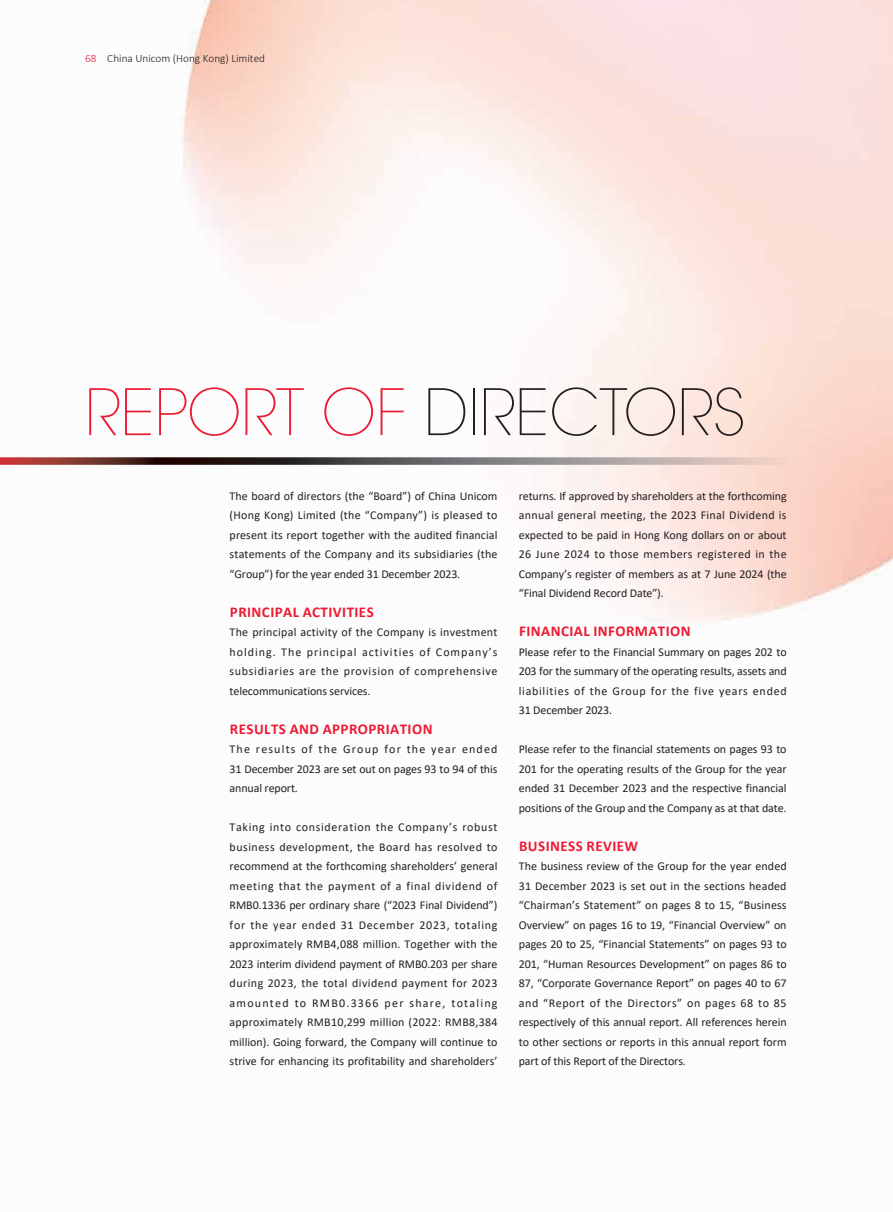
<style>
.page{position:relative;width:893px;height:1212px;background:#fff}
.page>*{position:absolute;margin:0;border:0;box-sizing:border-box;transform-origin:0 0}
.t1{font:200 63.45px "ITC Avant Garde Std";color:#231f20}
.t2{font:700 15px "Calibri";letter-spacing:.03em;color:#ed1a33}
.t3{font:12px/19.5px "Calibri";letter-spacing:-.01em;color:#231f20;text-align:justify}
.t4{font:300 11.25px "Calibri";color:#231f20}
.s1{color:#ed1a33}
</style>
<div class="page">
<svg style="left:0;top:457px;width:787px;height:8px;background:#816b69"></svg>
<p class="t4" style="left:85px;top:51px;width:182px"><span class="s1">68</span> China Unicom (Hong Kong) Limited</p>
<h1 class="t1" style="left:85px;top:375px;width:662px"><span class="s1">REPORT OF</span> DIRECTORS</h1>
<p class="t3" style="left:230px;top:486px;width:269px">The board of directors (the “Board”) of China Unicom (Hong Kong) Limited (the “Company”) is pleased to present its report together with the audited financial statements of the Company and its subsidiaries (the “Group”) for the year ended 31 December 2023.</p>
<p class="t2" style="left:230px;top:601px;width:145px">PRINCIPAL ACTIVITIES</p>
<p class="t3" style="left:230px;top:622px;width:269px">The principal activity of the Company is investment holding. The principal activities of Company’s subsidiaries are the provision of comprehensive telecommunications services.</p>
<p class="t2" style="left:230px;top:718px;width:204px">RESULTS AND APPROPRIATION</p>
<p class="t3" style="left:230px;top:739px;width:269px">The results of the Group for the year ended 31 December 2023 are set out on pages 93 to 94 of this annual report.</p>
<p class="t3" style="left:230px;top:817px;width:269px">Taking into consideration the Company’s robust business development, the Board has resolved to recommend at the forthcoming shareholders’ general meeting that the payment of a final dividend of RMB0.1336 per ordinary share (“2023 Final Dividend”) for the year ended 31 December 2023, totaling approximately RMB4,088 million. Together with the 2023 interim dividend payment of RMB0.203 per share during 2023, the total dividend payment for 2023 amounted to RMB0.3366 per share, totaling approximately RMB10,299 million (2022: RMB8,384 million). Going forward, the Company will continue to strive for enhancing its profitability and shareholders’</p>
<p class="t3" style="left:519px;top:486px;width:269px">returns. If approved by shareholders at the forthcoming annual general meeting, the 2023 Final Dividend is expected to be paid in Hong Kong dollars on or about 26 June 2024 to those members registered in the Company’s register of members as at 7 June 2024 (the “Final Dividend Record Date”).</p>
<p class="t2" style="left:519px;top:621px;width:173px">FINANCIAL INFORMATION</p>
<p class="t3" style="left:519px;top:642px;width:269px">Please refer to the Financial Summary on pages 202 to 203 for the summary of the operating results, assets and liabilities of the Group for the five years ended 31 December 2023.</p>
<p class="t3" style="left:519px;top:739px;width:269px">Please refer to the financial statements on pages 93 to 201 for the operating results of the Group for the year ended 31 December 2023 and the respective financial positions of the Group and the Company as at that date.</p>
<p class="t2" style="left:519px;top:835px;width:121px">BUSINESS REVIEW</p>
<p class="t3" style="left:519px;top:856px;width:269px">The business review of the Group for the year ended 31 December 2023 is set out in the sections headed “Chairman’s Statement” on pages 8 to 15, “Business Overview” on pages 16 to 19, “Financial Overview” on pages 20 to 25, “Financial Statements” on pages 93 to 201, “Human Resources Development” on pages 86 to 87, “Corporate Governance Report” on pages 40 to 67 and “Report of the Directors” on pages 68 to 85 respectively of this annual report. All references herein to other sections or reports in this annual report form part of this Report of the Directors.</p>
</div>
